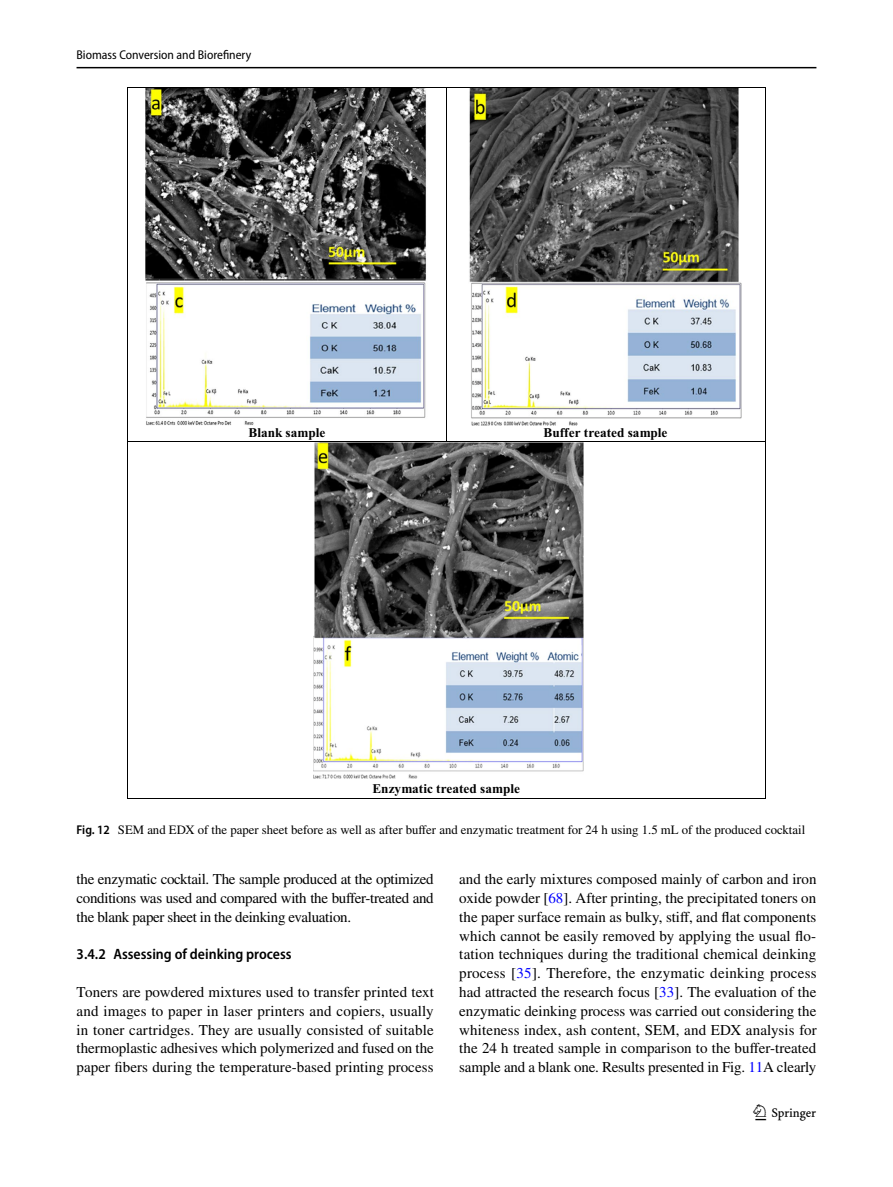
<style>
.page{position:relative;width:893px;height:1187px;background:#fff}
.page>*{position:absolute;margin:0;border:0;box-sizing:border-box;transform-origin:0 0}
.t1{font:22.5px "Springnew Regular 3";color:#000}
.t2{font:15px/18.8px "STIX";letter-spacing:-.01em;color:#000;text-align:justify}
.t3{font:600 semi-condensed 15px "Myriad Pro";color:#000}
.t4{font:13.2px "Times New Roman PS Bold MT8";color:#000}
.t5{font:12.75px "STIX";color:#000}
.t6{font:semi-condensed 12.75px "Myriad Pro";color:#000}
.s1{font-family:"Myriad Pro";font-weight:600;font-stretch:semi-condensed}
.s2{color:#00f}
</style>
<div class="page">
<hr style="left:77px;top:67px;width:739px;height:1px;background:#000">
<img style="left:146px;top:88px;width:595px;height:338px">
<hr style="left:128px;top:87px;width:318px;height:1px;background:#000">
<hr style="left:447px;top:87px;width:318px;height:1px;background:#000">
<hr style="left:128px;top:87px;width:1px;height:354px;background:#000">
<hr style="left:128px;top:441px;width:318px;height:1px;background:#000">
<hr style="left:446px;top:87px;width:1px;height:354px;background:#000">
<hr style="left:447px;top:441px;width:318px;height:1px;background:#000">
<hr style="left:765px;top:87px;width:1px;height:354px;background:#000">
<hr style="left:128px;top:442px;width:1px;height:355px;background:#000">
<hr style="left:128px;top:797px;width:637px;height:1px;background:#000">
<hr style="left:765px;top:442px;width:1px;height:355px;background:#000">
<img style="left:313px;top:442px;width:271px;height:336px">
<p class="t6" style="left:77px;top:48px;width:176px">Biomass Conversion and Biorefinery</p>
<p class="t4" style="left:248px;top:423px;width:78px">Blank sample</p>
<p class="t4" style="left:544px;top:423px;width:125px">Buffer treated sample</p>
<p class="t4" style="left:372px;top:779px;width:149px">Enzymatic treated sample</p>
<p class="t5" style="left:77px;top:820px;width:730px"><span class="s1">Fig. 12</span> SEM and EDX of the paper sheet before as well as after buffer and enzymatic treatment for 24 h using 1.5 mL of the produced cocktail</p>
<p class="t2" style="left:77px;top:871px;width:359px">the enzymatic cocktail. The sample produced at the optimized conditions was used and compared with the buffer-treated and the blank paper sheet in the deinking evaluation.</p>
<p class="t3" style="left:77px;top:946px;width:217px">3.4.2 Assessing of deinking process</p>
<p class="t2" style="left:77px;top:983px;width:359px">Toners are powdered mixtures used to transfer printed text and images to paper in laser printers and copiers, usually in toner cartridges. They are usually consisted of suitable thermoplastic adhesives which polymerized and fused on the paper fibers during the temperature-based printing process</p>
<p class="t2" style="left:459px;top:871px;width:359px">and the early mixtures composed mainly of carbon and iron oxide powder [<span class="s2">68</span>]. After printing, the precipitated toners on the paper surface remain as bulky, stiff, and flat components which cannot be easily removed by applying the usual flo&shy;tation techniques during the traditional chemical deinking process [<span class="s2">35</span>]. Therefore, the enzymatic deinking process had attracted the research focus [<span class="s2">33</span>]. The evaluation of the enzymatic deinking process was carried out considering the whiteness index, ash content, SEM, and EDX analysis for the 24 h treated sample in comparison to the buffer-treated sample and a blank one. Results presented in Fig. <span class="s2">11</span>A clearly</p>
<h1 class="t1" style="left:755px;top:1104px;width:62px">1 3</h1>
</div>
